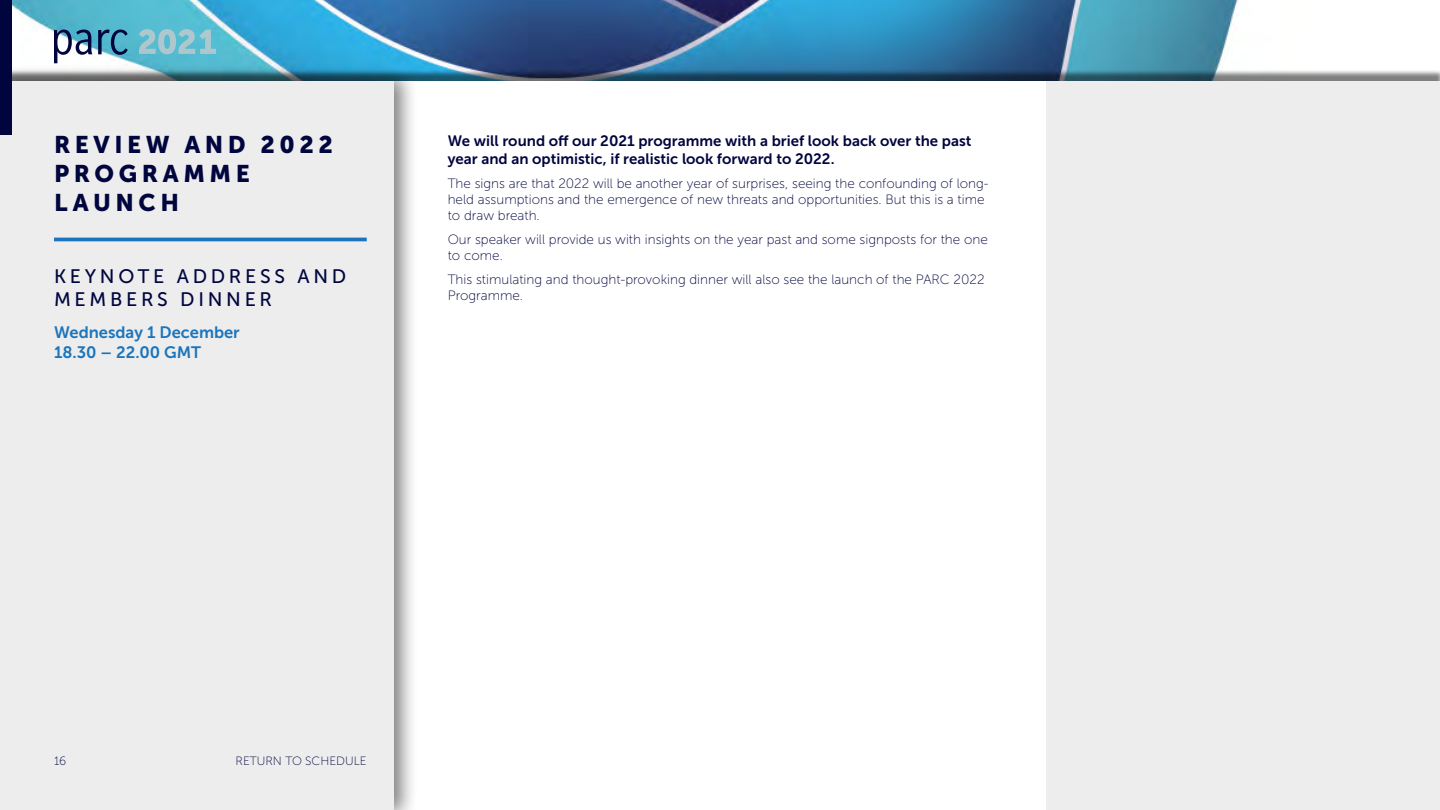
<style>
.page{position:relative;width:1440px;height:810px;background:#fff}
.page>*{position:absolute;margin:0;border:0;box-sizing:border-box;transform-origin:0 0}
.t1{font:24px/28.8px "Museo Sans 900";letter-spacing:.19em;color:#00053e}
.t2{font:19.5px/23.4px "Museo Sans 500";letter-spacing:.19em;color:#00053e}
.t3{font:16.5px/19.8px "Museo Sans 700";color:#1c75bc}
.t4{font:15px/18px "Museo Sans 700";color:#00053e}
.t5{font:13.5px/16.2px "Museo Sans 100";color:#00053e}
.t6{font:12px "Museo Sans 100";color:#00053e}
</style>
<div class="page">
<img style="left:12px;top:0;width:1226px;height:69px">
<svg style="left:54px;top:30px;width:38px;height:33px"></svg>
<svg style="left:98px;top:30px;width:30px;height:25px"></svg>
<svg style="left:139px;top:29px;width:77px;height:25px;background:#85c2cf"></svg>
<div style="left:0;top:69px;width:1440px;height:22px;background:#000;opacity:.5"></div>
<div style="left:0;top:81px;width:1440px;height:13px;background:#fff"></div>
<div style="left:0;top:64px;width:418px;height:746px;background:#000;opacity:.5"></div>
<div style="left:0;top:81px;width:394px;height:729px;background:#ededed"></div>
<div style="left:1046px;top:81px;width:394px;height:729px;background:#ededed"></div>
<div style="left:0;top:0;width:12px;height:135px;background:#00053e"></div>
<hr style="left:54px;top:238px;width:313px;height:3px;background:#1c75bc">
<h1 class="t1" style="left:54px;top:130px;width:280px">REVIEW AND 2022<br>PROGRAMME<br>LAUNCH</h1>
<h2 class="t2" style="left:54px;top:265px;width:294px">KEYNOTE ADDRESS AND<br>MEMBERS DINNER</h2>
<p class="t3" style="left:54px;top:323px;width:187px">Wednesday 1 December<br>18.30 – 22.00 GMT</p>
<p class="t4" style="left:448px;top:132px;width:525px">We will round off our 2021 programme with a brief look back over the past year and an optimistic, if realistic look forward to 2022.</p>
<p class="t5" style="left:448px;top:175px;width:543px">The signs are that 2022 will be another year of surprises, seeing the confounding of long&shy;held assumptions and the emergence of new threats and opportunities. But this is a time to draw breath.</p>
<p class="t5" style="left:448px;top:231px;width:542px">Our speaker will provide us with insights on the year past and some signposts for the one to come.</p>
<p class="t5" style="left:448px;top:271px;width:538px">This stimulating and thought-provoking dinner will also see the launch of the PARC 2022<br>Programme.</p>
<p class="t6" style="left:54px;top:755px;width:14px">16</p>
<p class="t6" style="left:236px;top:755px;width:133px">RETURN TO SCHEDULE</p>
</div>
